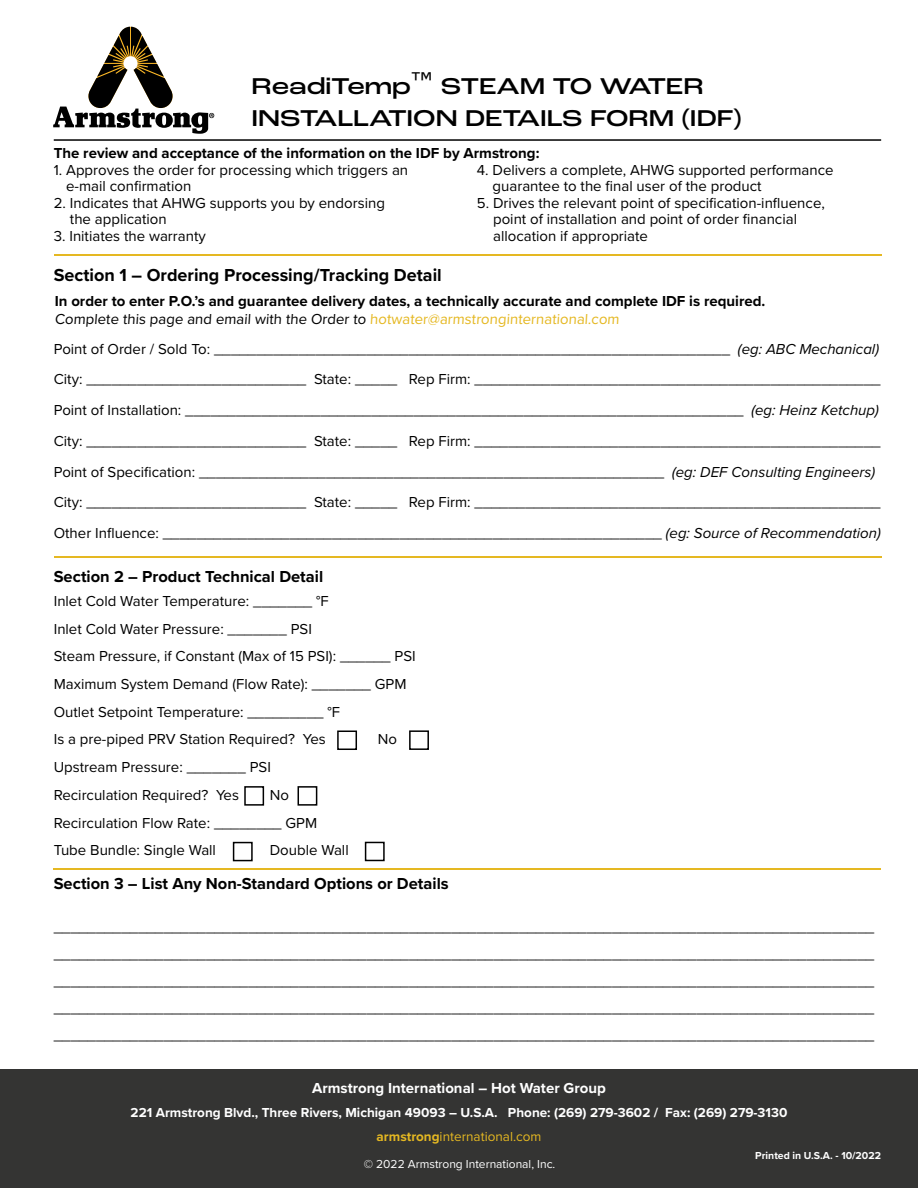
<style>
.page{position:relative;width:918px;height:1188px;background:#fff}
.page>*{position:absolute;margin:0;border:0;box-sizing:border-box;transform-origin:0 0}
.t1{font:500 expanded 24px/32px "Roc Grotesk";color:#000}
.t2{font:700 18px "Proxima Nova";color:#000}
.t3{font:700 16.5px "Proxima Nova";color:#000}
.t4{font:15px/27.8px "Proxima Nova";color:#000}
.t5{font:700 15px/18px "Proxima Nova";color:#000}
.t6{font:700 15px "Proxima Nova";color:#fff}
.t7{font:700 13.5px/24px "Proxima Nova";color:#fff;text-align:center}
.t8{font:13.5px "Proxima Nova";color:#fff}
.t9{font:12px "Proxima Nova";color:#fff}
.t10{font:700 10.5px "Proxima Nova";color:#fff}
.s1{font-weight:400}
.s2{font-weight:400;color:#e5b822}
.s3{font-style:italic}
.s4{color:#e5b822}
</style>
<div class="page">
<svg style="left:53px;top:27px;width:161px;height:107px"></svg>
<hr style="left:54px;top:139px;width:827px;height:2px;background:#000">
<div style="left:0;top:1070px;width:918px;height:118px;background:#343433"></div>
<hr style="left:54px;top:556px;width:828px;height:2px;background:#e5b822">
<hr style="left:54px;top:255px;width:828px;height:1px;background:#e5b822">
<hr style="left:53px;top:868px;width:828px;height:2px;background:#e5b822">
<div style="left:337px;top:731px;width:20px;height:19px;border:2px solid #000"></div>
<div style="left:244px;top:786px;width:20px;height:20px;border:2px solid #000"></div>
<div style="left:298px;top:786px;width:19px;height:20px;border:2px solid #000"></div>
<div style="left:233px;top:842px;width:20px;height:19px;border:2px solid #000"></div>
<div style="left:365px;top:842px;width:20px;height:19px;border:2px solid #000"></div>
<div style="left:409px;top:730px;width:20px;height:20px;border:2px solid #000"></div>
<h1 class="t1" style="left:252px;top:70px;width:492px">ReadiTemp™ STEAM TO WATER<br>INSTALLATION DETAILS FORM (IDF)</h1>
<p class="t5" style="left:54px;top:143px;width:487px">The review and acceptance of the information on the IDF by Armstrong:</p>
<p class="t4" style="left:66px;top:161px;width:343px;line-height:16.5px;text-indent:-12px">1. Approves the order for processing which triggers an e-mail confirmation</p>
<p class="t4" style="left:70px;top:194px;width:317px;line-height:16.5px;text-indent:-16px">2. Indicates that AHWG supports you by endorsing the application</p>
<p class="t4" style="left:54px;top:221px;width:154px">3. Initiates the warranty</p>
<p class="t4" style="left:493px;top:161px;width:342px;line-height:16.5px;text-indent:-16px">4. Delivers a complete, AHWG supported performance guarantee to the final user of the product</p>
<p class="t4" style="left:493px;top:194px;width:333px;line-height:16.5px;text-indent:-16px">5. Drives the relevant point of specification-influence, point of installation and point of order financial allocation if appropriate</p>
<p class="t2" style="left:54px;top:261px;width:390px">Section 1 – Ordering Processing/Tracking Detail</p>
<p class="t5" style="left:55px;top:292px;width:712px">In order to enter P.O.’s and guarantee delivery dates, a technically accurate and complete IDF is required.<br><span class="s1">Complete this page and email with the Order to</span> <span class="s2">hotwater@armstronginternational.com</span></p>
<p class="t4" style="left:54px;top:333px;width:828px;line-height:30.8px">Point of Order / Sold To: _____________________________________________________________ <span class="s3">(eg: ABC Mechanical)<br></span>City: __________________________ State: _____ Rep Firm: ________________________________________________ Point of Installation: __________________________________________________________________ <span class="s3">(eg: Heinz Ketchup)<br></span>City: __________________________ State: _____ Rep Firm: ________________________________________________ Point of Specification: _______________________________________________________ <span class="s3">(eg: DEF Consulting Engineers)<br></span>City: __________________________ State: _____ Rep Firm: ________________________________________________ Other Influence: ___________________________________________________________ <span class="s3">(eg: Source of Recommendation)</span></p>
<p class="t3" style="left:54px;top:565px;width:271px">Section 2 – Product Technical Detail</p>
<p class="t4" style="left:54px;top:586px;width:364px">Inlet Cold Water Temperature: _______ °F<br>Inlet Cold Water Pressure: _______ PSI<br>Steam Pressure, if Constant (Max of 15 PSI): ______ PSI Maximum System Demand (Flow Rate): _______ GPM Outlet Setpoint Temperature: _________ °F<br>Is a pre-piped PRV Station Required? Yes</p>
<p class="t4" style="left:378px;top:725px;width:21px">No</p>
<p class="t4" style="left:54px;top:753px;width:219px">Upstream Pressure: _______ PSI<br>Recirculation Required? Yes</p>
<p class="t4" style="left:54px;top:780px;width:265px;text-indent:216px">No<br>Recirculation Flow Rate: ________ GPM<br>Tube Bundle: Single Wall</p>
<p class="t4" style="left:270px;top:836px;width:80px">Double Wall</p>
<p class="t3" style="left:54px;top:871px;width:396px">Section 3 – List Any Non-Standard Options or Details</p>
<p class="t4" style="left:54px;top:913px;width:822px;line-height:27px;text-align:justify">_________________________________________________________________________________________________ _________________________________________________________________________________________________ _________________________________________________________________________________________________ _________________________________________________________________________________________________ _________________________________________________________________________________________________</p>
<p class="t6" style="left:312px;top:1077px;width:295px">Armstrong International – Hot Water Group</p>
<p class="t7" style="left:131px;top:1101px;width:658px">221 Armstrong Blvd., Three Rivers, Michigan 49093 – U.S.A. Phone: (269) 279-3602 / Fax: (269) 279-3130 <span class="s4">armstrong</span><span class="s2">international.com</span></p>
<p class="t9" style="left:364px;top:1155px;width:193px">© 2022 Armstrong International, Inc.</p>
<p class="t6" style="left:301px;top:1077px;width:319px">Armstrong International – Heat Transfer Group</p>
<p class="t8" style="left:176px;top:1103px;width:569px">648 Moel er St, G anby, Quebec J2G 8N1 - Canada. Phone: (450) 378-2655 • Fax: (450) 3753787</p>
<p class="t10" style="left:755px;top:1147px;width:127px">Printed in U.S.A. - 10/2022</p>
<p class="t9" style="left:366px;top:1155px;width:39px">© 2021</p>
</div>
